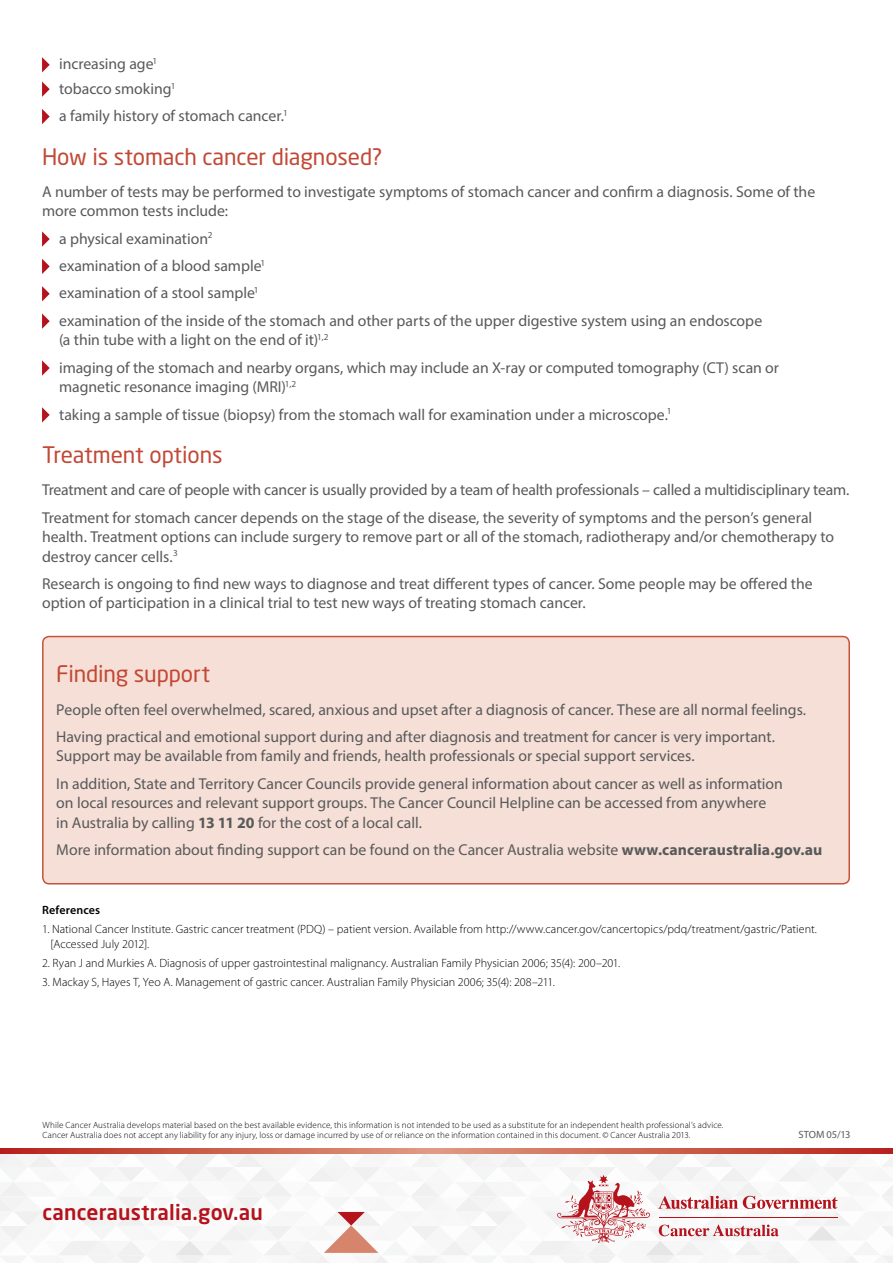
<style>
.page{position:relative;width:893px;height:1263px;background:#fff}
.page>*{position:absolute;margin:0;border:0;box-sizing:border-box;transform-origin:0 0}
.t1{font:22.5px "Neo Sans Std";letter-spacing:-.005em;color:#c24836}
.t2{font:500 21px "Neo Sans Std";letter-spacing:.01em;color:#b5121b}
.t3{font:15.75px/27.3px "Myriad Pro";letter-spacing:-.005em;color:#58595b}
.t4{font:300 12px/15px "Myriad Pro";letter-spacing:.005em;color:#000}
.t5{font:600 12px "Myriad Pro";letter-spacing:.01em;color:#000}
.t6{font:10.5px "Myriad Pro";letter-spacing:-.01em;color:#58595b}
.t7{font:300 9px/10.5px "Myriad Pro";letter-spacing:.015em;color:#000}
.s1{font-weight:700}
</style>
<div class="page">
<svg style="left:0;top:1148px;width:893px;height:5px;background:#ca5f4d"></svg>
<svg style="left:0;top:1153px;width:893px;height:110px"></svg>
<svg style="left:42px;top:57px;width:8px;height:15px"></svg>
<svg style="left:42px;top:82px;width:8px;height:15px"></svg>
<svg style="left:42px;top:109px;width:8px;height:15px"></svg>
<svg style="left:42px;top:231px;width:8px;height:16px"></svg>
<svg style="left:42px;top:259px;width:8px;height:15px"></svg>
<svg style="left:42px;top:286px;width:8px;height:15px"></svg>
<svg style="left:42px;top:313px;width:8px;height:16px"></svg>
<svg style="left:42px;top:360px;width:8px;height:16px"></svg>
<svg style="left:42px;top:407px;width:8px;height:15px"></svg>
<div style="left:43px;top:636px;width:806px;height:248px;background:#f5dfd6;border-radius:6px"></div>
<div style="left:42px;top:636px;width:808px;height:248px;border:2px solid #c6533e;border-radius:6px"></div>
<p class="t3" style="left:59px;top:52px;width:118px;line-height:24.3px">increasing age<sup>1 </sup>tobacco smoking<sup>1</sup></p>
<p class="t3" style="left:59px;top:102px;width:230px">a family history of stomach cancer.<sup>1</sup></p>
<h1 class="t1" style="left:42px;top:142px;width:342px">How is stomach cancer diagnosed?</h1>
<p class="t3" style="left:42px;top:182px;width:775px;line-height:19.5px">A number of tests may be performed to investigate symptoms of stomach cancer and confirm a diagnosis. Some of the more common tests include:</p>
<p class="t3" style="left:59px;top:224px;width:705px">a physical examination<sup>2<br></sup>examination of a blood sample<sup>1<br></sup>examination of a stool sample<sup>1<br></sup>examination of the inside of the stomach and other parts of the upper digestive system using an endoscope</p>
<p class="t3" style="left:59px;top:326px;width:721px">(a thin tube with a light on the end of it)<sup>1,2<br></sup>imaging of the stomach and nearby organs, which may include an X-ray or computed tomography (CT) scan or</p>
<p class="t3" style="left:59px;top:373px;width:614px">magnetic resonance imaging (MRI)<sup>1,2<br></sup>taking a sample of tissue (biopsy) from the stomach wall for examination under a microscope.<sup>1</sup></p>
<h1 class="t1" style="left:42px;top:441px;width:182px">Treatment options</h1>
<p class="t3" style="left:42px;top:476px;width:809px">Treatment and care of people with cancer is usually provided by a team of health professionals – called a multidisciplinary team.<br>Treatment for stomach cancer depends on the stage of the disease, the severity of symptoms and the person’s general</p>
<p class="t3" style="left:42px;top:527px;width:793px;line-height:19.5px">health. Treatment options can include surgery to remove part or all of the stomach, radiotherapy and/or chemotherapy to destroy cancer cells.<sup>3</sup></p>
<p class="t3" style="left:42px;top:574px;width:772px;line-height:19.5px">Research is ongoing to find new ways to diagnose and treat different types of cancer. Some people may be offered the option of participation in a clinical trial to test new ways of treating stomach cancer.</p>
<h1 class="t1" style="left:56px;top:660px;width:155px">Finding support</h1>
<p class="t3" style="left:56px;top:695px;width:751px">People often feel overwhelmed, scared, anxious and upset after a diagnosis of cancer. These are all normal feelings.<br>Having practical and emotional support during and after diagnosis and treatment for cancer is very important.</p>
<p class="t3" style="left:56px;top:742px;width:728px">Support may be available from family and friends, health professionals or special support services.<br>In addition, State and Territory Cancer Councils provide general information about cancer as well as information</p>
<p class="t3" style="left:56px;top:793px;width:711px;line-height:19.5px">on local resources and relevant support groups. The Cancer Council Helpline can be accessed from anywhere in Australia by calling <span class="s1">13 11 20</span> for the cost of a local call.</p>
<p class="t3" style="left:56px;top:836px;width:767px">More information about finding support can be found on the Cancer Australia website <span class="s1">www.canceraustralia.gov.au</span></p>
<p class="t5" style="left:42px;top:902px;width:60px">References</p>
<p class="t4" style="left:51px;top:921px;width:768px;text-indent:-9px">1. National Cancer Institute. Gastric cancer treatment (PDQ) – patient version. Available from http://www.cancer.gov/cancertopics/pdq/treatment/gastric/Patient. [Accessed July 2012].</p>
<p class="t4" style="left:42px;top:955px;width:580px">2. Ryan J and Murkies A. Diagnosis of upper gastrointestinal malignancy. Australian Family Physician 2006; 35(4): 200–201.</p>
<p class="t4" style="left:42px;top:975px;width:514px">3. Mackay S, Hayes T, Yeo A. Management of gastric cancer. Australian Family Physician 2006; 35(4): 208–211.</p>
<p class="t7" style="left:43px;top:1119px;width:682px">While Cancer Australia develops material based on the best available evidence, this information is not intended to be used as a substitute for an independent health professional’s advice.<br>Cancer Australia does not accept any liability for any injury, loss or damage incurred by use of or reliance on the information contained in this document. © Cancer Australia 2013.</p>
<h2 class="t2" style="left:43px;top:1199px;width:222px">canceraustralia.gov.au</h2>
<p class="t6" style="left:798px;top:1128px;width:53px">STOM 05/13</p>
</div>
